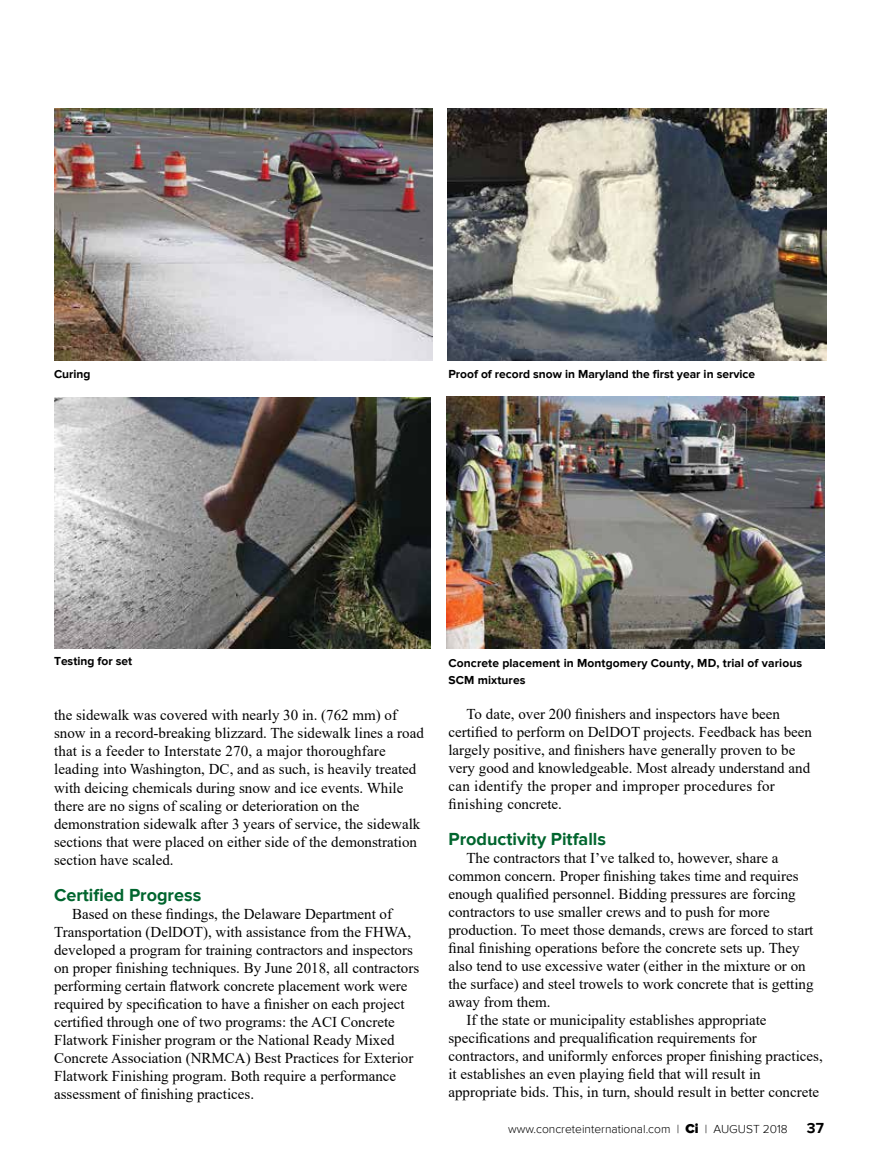
<style>
.page{position:relative;width:878px;height:1175px;background:#fff}
.page>*{position:absolute;margin:0;border:0;box-sizing:border-box;transform-origin:0 0}
.t1{font:700 18px "Proxima Nova";color:#00652e}
.t2{font:15px/18px "Times New Roman";color:#000}
.t3{font:700 15px "Proxima Nova";color:#000}
.t4{font:700 12px/16.5px "Proxima Nova";color:#000}
.t5{font:300 12px "Proxima Nova";color:#000}
.s1{font-weight:900;font-size:13.5px}
</style>
<div class="page">
<img style="left:54px;top:108px;width:378px;height:253px">
<img style="left:54px;top:397px;width:376px;height:251px">
<img style="left:447px;top:108px;width:379px;height:252px">
<img style="left:447px;top:396px;width:377px;height:252px">
<p class="t4" style="left:54px;top:365px;width:38px">Curing</p>
<p class="t4" style="left:448px;top:366px;width:308px">Proof of record snow in Maryland the first year in service</p>
<p class="t4" style="left:54px;top:653px;width:80px">Testing for set</p>
<p class="t2" style="left:54px;top:706px;width:371px">the sidewalk was covered with nearly 30 in. (762 mm) of snow in a record-breaking blizzard. The sidewalk lines a road that is a feeder to Interstate 270, a major thoroughfare leading into Washington, DC, and as such, is heavily treated with deicing chemicals during snow and ice events. While there are no signs of scaling or deterioration on the demonstration sidewalk after 3 years of service, the sidewalk sections that were placed on either side of the demonstration section have scaled.</p>
<p class="t1" style="left:54px;top:884px;width:149px">Certified Progress</p>
<p class="t2" style="left:54px;top:904px;width:366px;text-indent:18px">Based on these findings, the Delaware Department of Transportation (DelDOT), with assistance from the FHWA, developed a program for training contractors and inspectors on proper finishing techniques. By June 2018, all contractors performing certain flatwork concrete placement work were required by specification to have a finisher on each project certified through one of two programs: the ACI Concrete Flatwork Finisher program or the National Ready Mixed Concrete Association (NRMCA) Best Practices for Exterior Flatwork Finishing program. Both require a performance assessment of finishing practices.</p>
<p class="t4" style="left:448px;top:655px;width:355px">Concrete placement in Montgomery County, MD, trial of various<br>SCM mixtures</p>
<p class="t2" style="left:448px;top:704px;width:365px;text-indent:18px">To date, over 200 finishers and inspectors have been certified to perform on DelDOT projects. Feedback has been largely positive, and finishers have generally proven to be very good and knowledgeable. Most already understand and can identify the proper and improper procedures for finishing concrete.</p>
<p class="t1" style="left:448px;top:828px;width:159px">Productivity Pitfalls</p>
<p class="t2" style="left:466px;top:848px;width:313px">The contractors that I’ve talked to, however, share a</p>
<p class="t2" style="left:448px;top:866px;width:351px">common concern. Proper finishing takes time and requires</p>
<p class="t2" style="left:448px;top:884px;width:349px">enough qualified personnel. Bidding pressures are forcing</p>
<p class="t2" style="left:448px;top:902px;width:323px">contractors to use smaller crews and to push for more</p>
<p class="t2" style="left:448px;top:920px;width:366px">production. To meet those demands, crews are forced to start</p>
<p class="t2" style="left:448px;top:938px;width:352px">final finishing operations before the concrete sets up. They</p>
<p class="t2" style="left:448px;top:956px;width:359px">also tend to use excessive water (either in the mixture or on</p>
<p class="t2" style="left:448px;top:974px;width:366px">the surface) and steel trowels to work concrete that is getting</p>
<p class="t2" style="left:448px;top:992px;width:104px">away from them.</p>
<p class="t2" style="left:466px;top:1010px;width:301px">If the state or municipality establishes appropriate</p>
<p class="t2" style="left:448px;top:1028px;width:310px">specifications and prequalification requirements for</p>
<p class="t2" style="left:448px;top:1046px;width:376px">contractors, and uniformly enforces proper finishing practices,</p>
<p class="t2" style="left:448px;top:1064px;width:314px">it establishes an even playing field that will result in</p>
<p class="t2" style="left:448px;top:1082px;width:372px">appropriate bids. This, in turn, should result in better concrete</p>
<p class="t5" style="left:508px;top:1121px;width:281px">www.concreteinternational.com | <span class="s1">Ci</span> | AUGUST 2018</p>
<p class="t3" style="left:807px;top:1119px;width:18px">37</p>
</div>
